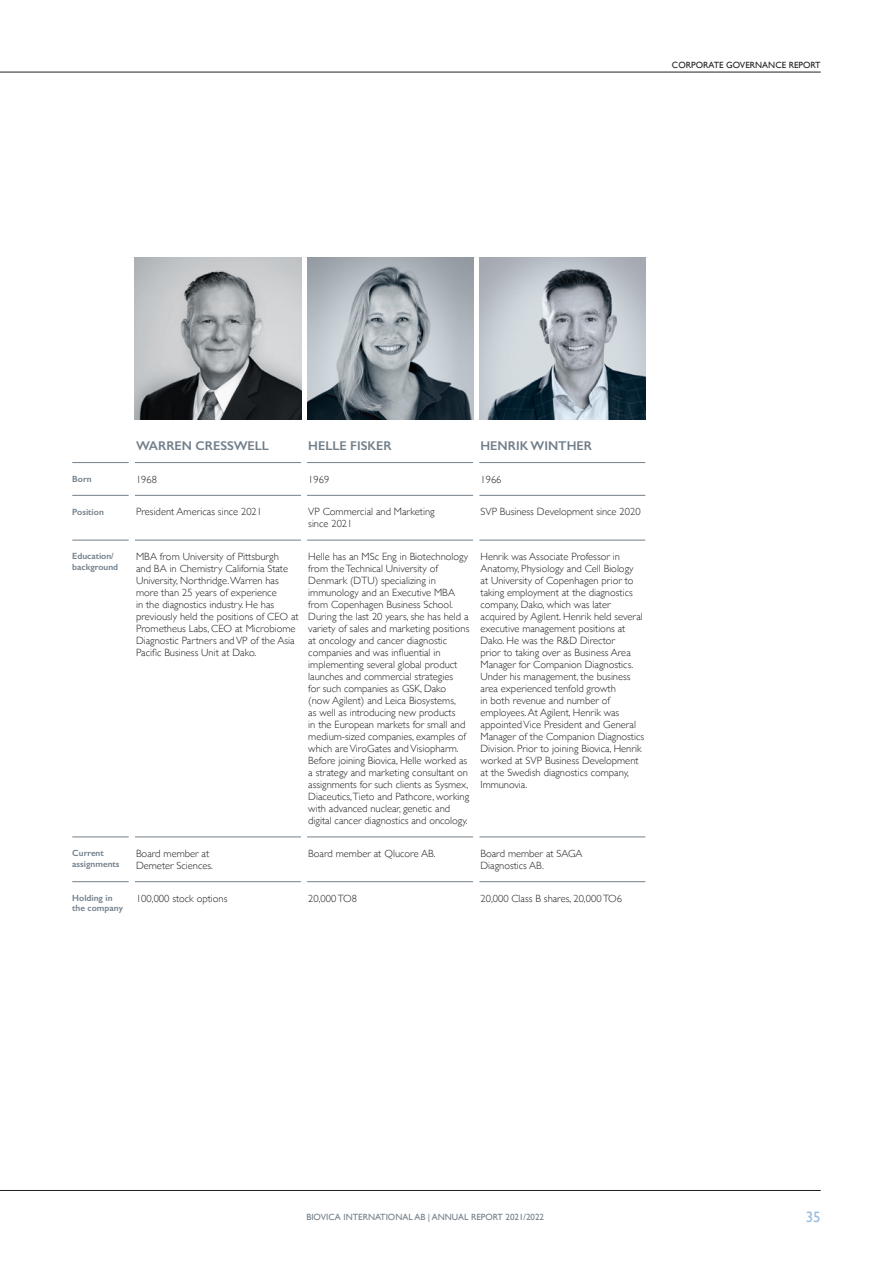
<style>
.page{position:relative;width:893px;height:1263px;background:#fff}
.page>*{position:absolute;margin:0;border:0;box-sizing:border-box;transform-origin:0 0}
.t1{font:15px "Gill Sans";color:#96bce0}
.t2{font:600 12.75px "Gill Sans";color:#727f8a}
.t3{font:300 10.5px/12px "Gill Sans";color:#231f20}
.t4{font:600 9px/10.5px "Gill Sans";color:#727f8a}
.t5{font:9px "Gill Sans";color:#727f8a}
.t6{font:9px "Gill Sans";color:#231f20}
</style>
<div class="page">
<hr style="left:0;top:1190px;width:821px;height:1px;background:#231f20">
<hr style="left:0;top:72px;width:821px;height:1px;background:#231f20">
<hr style="left:72px;top:462px;width:57px;height:1px;background:#727f8a">
<hr style="left:135px;top:462px;width:166px;height:1px;background:#727f8a">
<hr style="left:307px;top:462px;width:166px;height:1px;background:#727f8a">
<hr style="left:479px;top:462px;width:166px;height:1px;background:#727f8a">
<hr style="left:72px;top:495px;width:57px;height:1px;background:#727f8a">
<hr style="left:135px;top:495px;width:166px;height:1px;background:#727f8a">
<hr style="left:307px;top:495px;width:166px;height:1px;background:#727f8a">
<hr style="left:479px;top:495px;width:166px;height:1px;background:#727f8a">
<hr style="left:72px;top:540px;width:57px;height:1px;background:#727f8a">
<hr style="left:135px;top:540px;width:166px;height:1px;background:#727f8a">
<hr style="left:307px;top:540px;width:166px;height:1px;background:#727f8a">
<hr style="left:479px;top:540px;width:166px;height:1px;background:#727f8a">
<hr style="left:72px;top:837px;width:57px;height:1px;background:#727f8a">
<hr style="left:135px;top:837px;width:166px;height:1px;background:#727f8a">
<hr style="left:307px;top:837px;width:166px;height:1px;background:#727f8a">
<hr style="left:479px;top:837px;width:166px;height:1px;background:#727f8a">
<hr style="left:72px;top:881px;width:57px;height:1px;background:#727f8a">
<hr style="left:135px;top:881px;width:166px;height:1px;background:#727f8a">
<hr style="left:307px;top:881px;width:166px;height:1px;background:#727f8a">
<hr style="left:479px;top:881px;width:166px;height:1px;background:#727f8a">
<img style="left:135px;top:258px;width:166px;height:161px">
<img style="left:307px;top:258px;width:166px;height:161px">
<img style="left:479px;top:258px;width:166px;height:161px">
<p class="t6" style="left:672px;top:60px;width:150px">CORPORATE GOVERNANCE REPORT</p>
<p class="t2" style="left:136px;top:438px;width:134px">WARREN CRESSWELL</p>
<p class="t2" style="left:308px;top:438px;width:85px">HELLE FISKER</p>
<p class="t2" style="left:480px;top:438px;width:113px">HENRIK WINTHER</p>
<p class="t4" style="left:72px;top:473px;width:21px">Born</p>
<p class="t3" style="left:136px;top:473px;width:22px">1968</p>
<p class="t3" style="left:308px;top:473px;width:22px">1969</p>
<p class="t3" style="left:480px;top:473px;width:22px">1966</p>
<p class="t4" style="left:72px;top:506px;width:33px">Position</p>
<p class="t3" style="left:136px;top:505px;width:128px">President Americas since 2021</p>
<p class="t3" style="left:308px;top:505px;width:128px">VP Commercial and Marketing since 2021</p>
<p class="t3" style="left:480px;top:505px;width:162px">SVP Business Development since 2020</p>
<p class="t4" style="left:72px;top:551px;width:47px">Education/ background</p>
<p class="t3" style="left:136px;top:550px;width:164px">MBA from University of Pittsburgh<br>and BA in Chemistry California State University, Northridge. Warren has more than 25 years of experience<br>in the diagnostics industry. He has previously held the positions of CEO at Prometheus Labs, CEO at Microbiome Diagnostic Partners and VP of the Asia Pacific Business Unit at Dako.</p>
<p class="t3" style="left:308px;top:550px;width:163px">Helle has an MSc Eng in Biotechnology from the Technical University of Denmark (DTU) specializing in immunology and an Executive MBA from Copenhagen Business School.<br>During the last 20 years, she has held a variety of sales and marketing positions at oncology and cancer diagnostic companies and was influential in implementing several global product launches and commercial strategies<br>for such companies as GSK, Dako (now Agilent) and Leica Biosystems,<br>as well as introducing new products<br>in the European markets for small and medium-sized companies, examples of which are ViroGates and Visiopharm.<br>Before joining Biovica, Helle worked as a strategy and marketing consultant on assignments for such clients as Sysmex, Diaceutics,Tieto and Pathcore, working with advanced nuclear, genetic and digital cancer diagnostics and oncology.</p>
<p class="t3" style="left:480px;top:550px;width:165px">Henrik was Associate Professor in Anatomy, Physiology and Cell Biology<br>at University of Copenhagen prior to taking employment at the diagnostics company, Dako, which was later acquired by Agilent. Henrik held several executive management positions at Dako. He was the R&amp;D Director<br>prior to taking over as Business Area Manager for Companion Diagnostics.<br>Under his management, the business area experienced tenfold growth<br>in both revenue and number of employees. At Agilent, Henrik was appointed Vice President and General Manager of the Companion Diagnostics Division. Prior to joining Biovica, Henrik worked at SVP Business Development at the Swedish diagnostics company, Immunovia.</p>
<p class="t4" style="left:72px;top:848px;width:49px">Current assignments</p>
<p class="t3" style="left:136px;top:847px;width:78px">Board member at<br>Demeter Sciences.</p>
<p class="t3" style="left:308px;top:847px;width:129px">Board member at Qlucore AB.</p>
<p class="t3" style="left:480px;top:847px;width:104px">Board member at SAGA<br>Diagnostics AB.</p>
<p class="t4" style="left:72px;top:893px;width:52px">Holding in the company</p>
<p class="t3" style="left:136px;top:892px;width:93px">100,000 stock options</p>
<p class="t3" style="left:308px;top:892px;width:50px">20,000 TO8</p>
<p class="t3" style="left:480px;top:892px;width:143px">20,000 Class B shares, 20,000 TO6</p>
<p class="t5" style="left:306px;top:1211px;width:239px">BIOVICA INTERNATIONAL AB | ANNUAL REPORT 2021/2022</p>
<h1 class="t1" style="left:806px;top:1208px;width:16px">35</h1>
</div>
